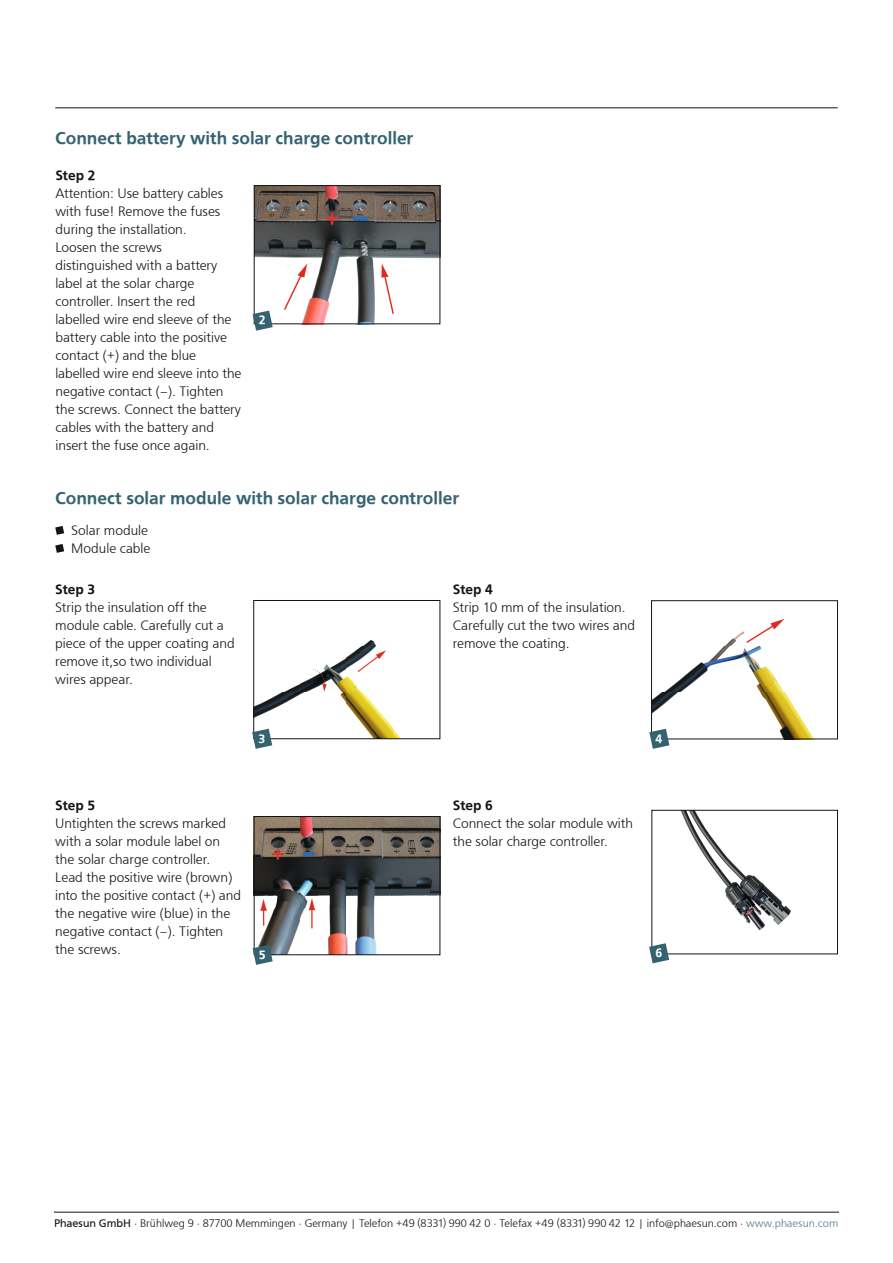
<style>
.page{position:relative;width:893px;height:1263px;background:#fff}
.page>*{position:absolute;margin:0;border:0;box-sizing:border-box;transform-origin:0 0}
.t1{font:500 18px "Front Page";color:#346271}
.t2{font:300 14.25px/18px "Front Page";color:#131413}
.t3{font:500 14.25px "Front Page";letter-spacing:-.01em;color:#131413}
.t4{font:500 12.75px "Front Page";color:#fff}
.t5{font:300 11.4px "Front Page";letter-spacing:-.005em;color:#131413}
.s1{font-weight:400}
.s2{color:#567b8a}
</style>
<div class="page">
<hr style="left:55px;top:108px;width:783px;height:1px;background:#131413">
<hr style="left:54px;top:1212px;width:785px;height:1px;background:#131413">
<img style="left:653px;top:618px;width:160px;height:119px">
<div style="left:651px;top:600px;width:187px;height:139px;border:1px solid #131413"></div>
<img style="left:256px;top:640px;width:144px;height:97px">
<div style="left:254px;top:600px;width:186px;height:139px;border:1px solid #131413"></div>
<svg style="left:252px;top:729px;width:20px;height:20px"></svg>
<img style="left:256px;top:818px;width:182px;height:135px">
<div style="left:254px;top:816px;width:186px;height:139px;border:1px solid #131413"></div>
<img style="left:681px;top:812px;width:110px;height:118px">
<div style="left:652px;top:810px;width:186px;height:144px;border:1px solid #131413"></div>
<svg style="left:253px;top:945px;width:20px;height:20px"></svg>
<svg style="left:649px;top:943px;width:20px;height:20px"></svg>
<svg style="left:649px;top:729px;width:20px;height:20px"></svg>
<img style="left:256px;top:187px;width:182px;height:135px">
<div style="left:254px;top:185px;width:186px;height:139px;border:1px solid #131413"></div>
<svg style="left:253px;top:311px;width:20px;height:20px"></svg>
<svg style="left:55px;top:526px;width:9px;height:9px"></svg>
<svg style="left:55px;top:544px;width:9px;height:9px"></svg>
<p class="t1" style="left:55px;top:128px;width:360px">Connect battery with solar charge controller</p>
<p class="t3" style="left:55px;top:167px;width:41px">Step 2</p>
<p class="t2" style="left:55px;top:184px;width:188px">Attention: Use battery cables with fuse! Remove the fuses during the installation.<br>Loosen the screws distinguished with a battery label at the solar charge controller. Insert the red labelled wire end sleeve of the battery cable into the positive contact (+) and the blue labelled wire end sleeve into the negative contact (–). Tighten the screws. Connect the battery cables with the battery and insert the fuse once again.</p>
<p class="t4" style="left:259px;top:313px;width:8px">2</p>
<p class="t1" style="left:55px;top:488px;width:405px">Connect solar module with solar charge controller</p>
<p class="t2" style="left:71px;top:521px;width:81px">Solar module<br>Module cable</p>
<p class="t3" style="left:55px;top:581px;width:41px">Step 3</p>
<p class="t2" style="left:55px;top:598px;width:181px">Strip the insulation off the module cable. Carefully cut a piece of the upper coating and remove it,so two individual wires appear.</p>
<p class="t4" style="left:258px;top:731px;width:8px">3</p>
<p class="t3" style="left:453px;top:581px;width:41px">Step 4</p>
<p class="t2" style="left:453px;top:598px;width:184px">Strip 10 mm of the insulation.<br>Carefully cut the two wires and remove the coating.</p>
<p class="t4" style="left:656px;top:731px;width:8px">4</p>
<p class="t3" style="left:55px;top:797px;width:41px">Step 5</p>
<p class="t2" style="left:55px;top:814px;width:187px">Untighten the screws marked with a solar module label on the solar charge controller.<br>Lead the positive wire (brown) into the positive contact (+) and the negative wire (blue) in the negative contact (–). Tighten the screws.</p>
<p class="t3" style="left:453px;top:797px;width:41px">Step 6</p>
<p class="t2" style="left:453px;top:814px;width:182px">Connect the solar module with the solar charge controller.</p>
<p class="t4" style="left:259px;top:947px;width:8px">5</p>
<p class="t4" style="left:655px;top:945px;width:8px">6</p>
<p class="t5" style="left:54px;top:1217px;width:786px"><span class="s1">Phaesun GmbH</span> · Brühlweg 9 · 87700 Memmingen · Germany | Telefon +49 (8331) 990 42 0 · Telefax +49 (8331) 990 42 12 | info@phaesun.com · <span class="s2">www.phaesun.com</span></p>
</div>
